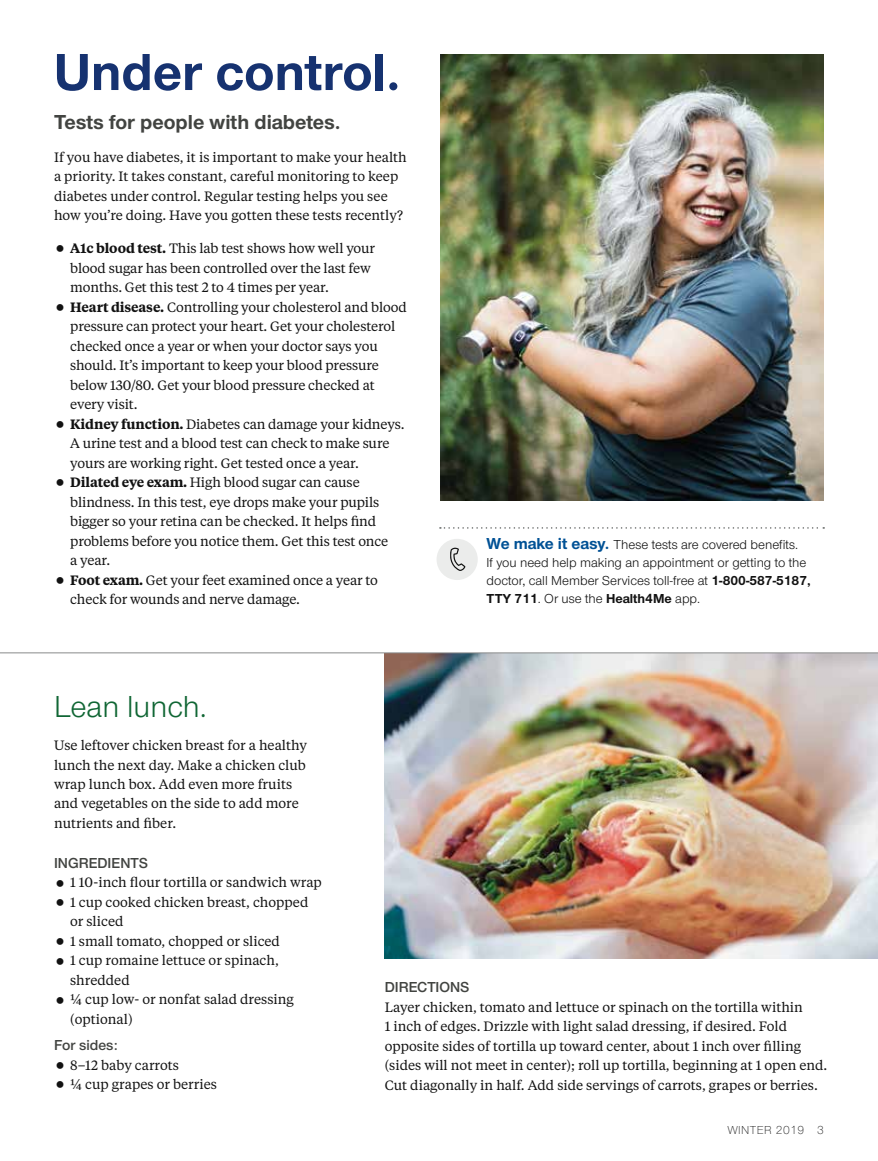
<style>
.page{position:relative;width:878px;height:1161px;background:#fff}
.page>*{position:absolute;margin:0;border:0;box-sizing:border-box;transform-origin:0 0}
.t1{font:700 54px "UHC Sans";color:#163270}
.t2{font:31.5px "UHC Sans";color:#106634}
.t3{font:700 21px "UHC Sans";color:#424441}
.t4{font:600 15px "UHC Sans";color:#424441}
.t5{font:13.5px/19.5px "UHC Serif Text";color:#121212}
.t6{font:13.5px/18px "UHC Sans";color:#121212}
.t7{font:300 12px "UHC Sans";letter-spacing:.04em;color:#121212}
.s1{font-weight:600}
.s2{font-weight:700;font-size:16.5px;color:#005195}
.s3{font-weight:700}
</style>
<div class="page">
<svg style="left:440px;top:527px;width:384px;height:2px"></svg>
<div style="left:436px;top:539px;width:42px;height:41px;background:#ebeceb;border-radius:50%"></div>
<svg style="left:450px;top:548px;width:15px;height:23px"></svg>
<img style="left:384px;top:654px;width:494px;height:304px">
<hr style="left:0;top:652px;width:878px;height:1px;background:#888a8a">
<img style="left:441px;top:54px;width:383px;height:447px">
<h1 class="t1" style="left:54px;top:36px;width:348px">Under control.</h1>
<h3 class="t3" style="left:54px;top:108px;width:288px">Tests for people with diabetes.</h3>
<p class="t5" style="left:54px;top:147px;width:354px">If you have diabetes, it is important to make your health a priority. It takes constant, careful monitoring to keep diabetes under control. Regular testing helps you see how you’re doing. Have you gotten these tests recently?</p>
<p class="t5" style="left:70px;top:238px;width:338px"><span class="s1">A1c blood test.</span> This lab test shows how well your blood sugar has been controlled over the last few months. Get this test 2 to 4 times per year.<br><span class="s1">Heart disease.</span> Controlling your cholesterol and blood pressure can protect your heart. Get your cholesterol checked once a year or when your doctor says you should. It’s important to keep your blood pressure below 130/80. Get your blood pressure checked at every visit.<br><span class="s1">Kidney function.</span> Diabetes can damage your kidneys.<br>A urine test and a blood test can check to make sure yours are working right. Get tested once a year.<br><span class="s1">Dilated eye exam.</span> High blood sugar can cause blindness. In this test, eye drops make your pupils bigger so your retina can be checked. It helps find problems before you notice them. Get this test once<br>a year.<br><span class="s1">Foot exam.</span> Get your feet examined once a year to check for wounds and nerve damage.</p>
<p class="t6" style="left:486px;top:535px;width:326px"><span class="s2">We make it easy.</span> These tests are covered benefits.<br>If you need help making an appointment or getting to the doctor, call Member Services toll-free at <span class="s3">1-800-587-5187, TTY 711</span>. Or use the <span class="s3">Health4Me</span> app.</p>
<h2 class="t2" style="left:54px;top:686px;width:154px">Lean lunch.</h2>
<p class="t5" style="left:54px;top:735px;width:254px">Use leftover chicken breast for a healthy lunch the next day. Make a chicken club wrap lunch box. Add even more fruits and vegetables on the side to add more nutrients and fiber.</p>
<p class="t4" style="left:54px;top:853px;width:95px">INGREDIENTS</p>
<p class="t5" style="left:70px;top:872px;width:253px">1 10-inch flour tortilla or sandwich wrap<br>1 cup cooked chicken breast, chopped or sliced<br>1 small tomato, chopped or sliced<br>1 cup romaine lettuce or spinach, shredded<br>1/4 cup low- or nonfat salad dressing (optional)</p>
<p class="t4" style="left:54px;top:1035px;width:65px">For sides:</p>
<p class="t5" style="left:70px;top:1054px;width:148px">8–12 baby carrots<br>¼ cup grapes or berries</p>
<p class="t4" style="left:384px;top:977px;width:86px">DIRECTIONS</p>
<p class="t5" style="left:384px;top:997px;width:444px">Layer chicken, tomato and lettuce or spinach on the tortilla within<br>1 inch of edges. Drizzle with light salad dressing, if desired. Fold opposite sides of tortilla up toward center, about 1 inch over filling (sides will not meet in center); roll up tortilla, beginning at 1 open end.<br>Cut diagonally in half. Add side servings of carrots, grapes or berries.</p>
<p class="t7" style="left:727px;top:1122px;width:98px">WINTER 2019 3</p>
</div>
